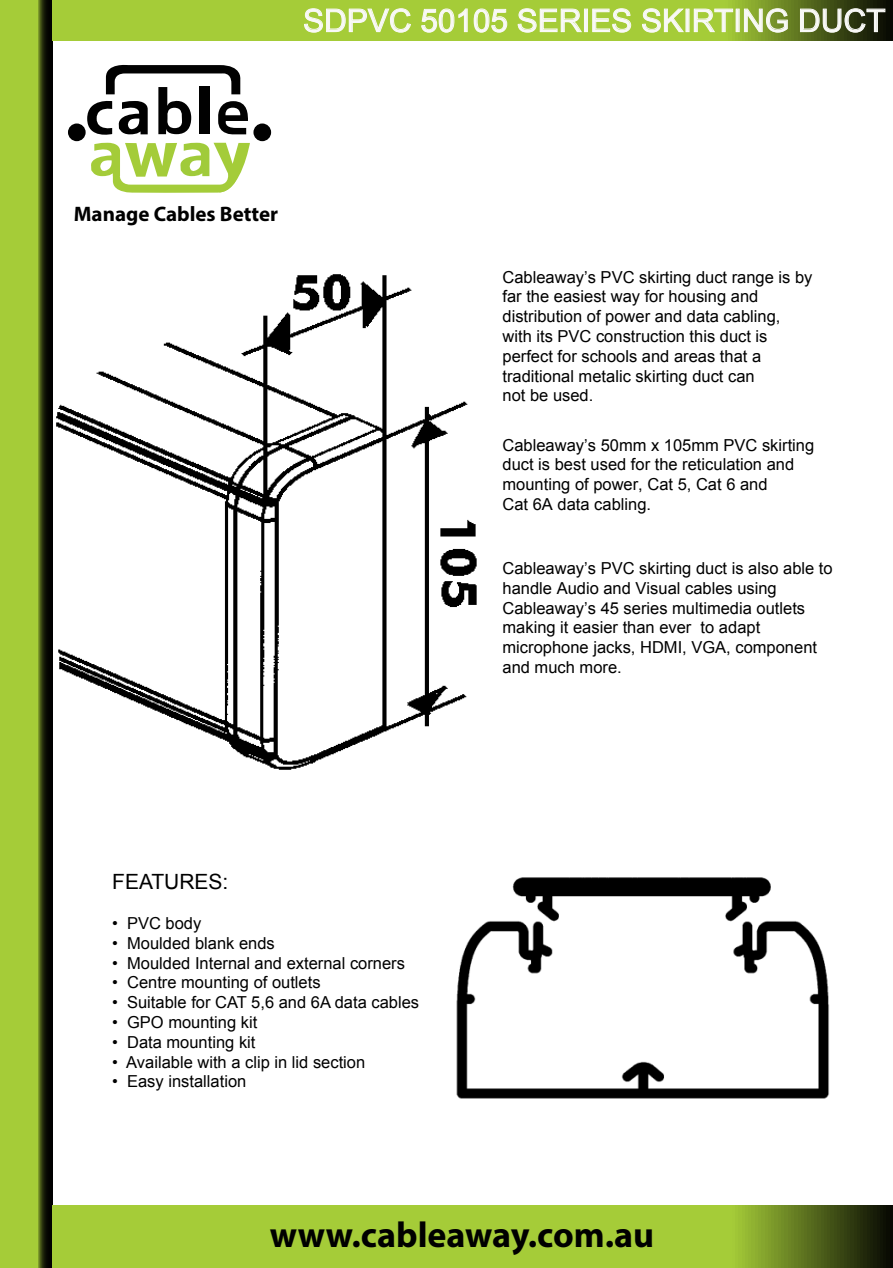
<style>
.page{position:relative;width:893px;height:1268px;background:#fff}
.page>*{position:absolute;margin:0;border:0;box-sizing:border-box;transform-origin:0 0}
.t1{font:700 36px "Myriad Pro";color:#000}
.t2{font:31.5px "Arial";color:#f9f9f7}
.t3{font:700 21px "Myriad Pro";color:#000}
.t4{font:21px "Arial";color:#000}
.t5{font:16.5px/19.8px "Arial";color:#000}
</style>
<div class="page">
<svg style="left:0;top:0;width:52px;height:1267px;background:#86a62d"></svg>
<svg style="left:52px;top:1205px;width:840px;height:62px;background:#95b932"></svg>
<svg style="left:52px;top:0;width:840px;height:41px;background:#99bd34"></svg>
<div style="left:253px;top:123px;width:18px;height:18px;background:#010101;border-radius:50%"></div>
<div style="left:68px;top:123px;width:18px;height:18px;background:#010101;border-radius:50%"></div>
<svg style="left:87px;top:64px;width:163px;height:129px"></svg>
<svg style="left:304px;top:8px;width:107px;height:25px;background:#b6d560"></svg>
<svg style="left:421px;top:8px;width:47px;height:25px"></svg>
<svg style="left:474px;top:8px;width:33px;height:25px"></svg>
<svg style="left:517px;top:8px;width:65px;height:25px;background:#b9d666"></svg>
<div style="left:584px;top:9px;width:4px;height:23px;border:1px solid #f9f9f7"></div>
<svg style="left:592px;top:8px;width:39px;height:25px"></svg>
<svg style="left:642px;top:8px;width:42px;height:25px"></svg>
<svg style="left:694px;top:8px;width:39px;height:25px"></svg>
<div style="left:736px;top:9px;width:4px;height:23px;border:1px solid #f9f9f7"></div>
<svg style="left:744px;top:8px;width:44px;height:25px"></svg>
<svg style="left:800px;top:8px;width:86px;height:25px;background:#5b643f"></svg>
<img style="left:52px;top:269px;width:425px;height:505px">
<img style="left:456px;top:877px;width:374px;height:222px">
<p class="t2" style="left:303px;top:-1px;width:584px">SDPVC 50105 SERIES SKIRTING DUCT</p>
<p class="t3" style="left:74px;top:200px;width:206px">Manage Cables Better</p>
<p class="t5" style="left:502px;top:267px;width:311px">Cableaway’s PVC skirting duct range is by far the easiest way for housing and distribution of power and data cabling, with its PVC construction this duct is perfect for schools and areas that a traditional metalic skirting duct can<br>not be used.</p>
<p class="t5" style="left:502px;top:435px;width:313px">Cableaway’s 50mm x 105mm PVC skirting duct is best used for the reticulation and mounting of power, Cat 5, Cat 6 and<br>Cat 6A data cabling.</p>
<p class="t5" style="left:502px;top:558px;width:332px">Cableaway’s PVC skirting duct is also able to handle Audio and Visual cables using Cableaway’s 45 series multimedia outlets making it easier than ever to adapt microphone jacks, HDMI, VGA, component and much more.</p>
<p class="t4" style="left:112px;top:867px;width:118px">FEATURES:</p>
<p class="t5" style="left:112px;top:913px;width:91px">• PVC body</p>
<p class="t5" style="left:112px;top:932px;width:164px">• Moulded blank ends</p>
<p class="t5" style="left:112px;top:952px;width:294px">• Moulded Internal and external corners</p>
<p class="t5" style="left:112px;top:972px;width:210px">• Centre mounting of outlets</p>
<p class="t5" style="left:112px;top:992px;width:308px">• Suitable for CAT 5,6 and 6A data cables</p>
<p class="t5" style="left:112px;top:1012px;width:147px">• GPO mounting kit</p>
<p class="t5" style="left:112px;top:1031px;width:145px">• Data mounting kit</p>
<p class="t5" style="left:112px;top:1051px;width:255px">• Available with a clip in lid section</p>
<p class="t5" style="left:112px;top:1071px;width:136px">• Easy installation</p>
<p class="t1" style="left:270px;top:1211px;width:386px">www.cableaway.com.au</p>
</div>
